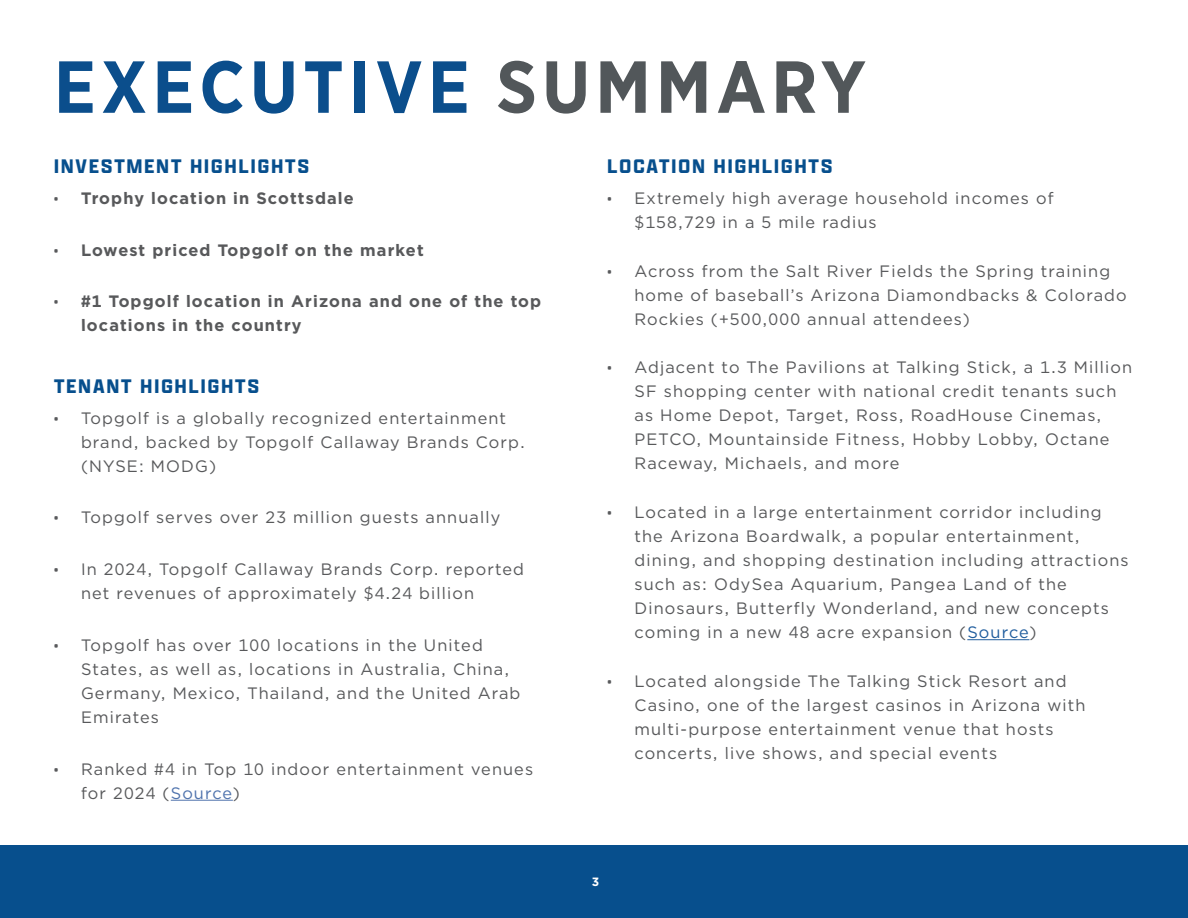
<style>
.page{position:relative;width:1188px;height:918px;background:#fff}
.page>*{position:absolute;margin:0;border:0;box-sizing:border-box;transform-origin:0 0}
.t1{font:700 73.5px "Gotham Narrow";letter-spacing:.07em;color:#0b4e8c}
.t2{font:700 21px "Apotek";letter-spacing:.1em;color:#074f8d}
.t3{font:16.5px/24px "Gotham";color:#58595b}
.t4{font:700 16.5px/24px "Gotham";color:#58595b}
.t5{font:700 12px "Gotham";color:#fff}
.s1{color:#52575a}
.s2{font-family:"Apotek"}
.s3{color:#4f73ad}
.s4{color:#215e9e}
</style>
<div class="page">
<hr style="left:171px;top:800px;width:62px;height:1px;background:#4f73ad">
<hr style="left:967px;top:639px;width:62px;height:1px;background:#215e9e">
<div style="left:0;top:845px;width:1188px;height:73px;background:#074f8d"></div>
<h1 class="t1" style="left:54px;top:40px;width:814px">EXECUTIVE <span class="s1">SUMMARY</span></h1>
<p class="t2" style="left:54px;top:153px;width:256px">INVESTMENT HIGHLIGHTS</p>
<p class="t4" style="left:54px;top:186px;width:302px"><span class="s2">•</span> Trophy location in Scottsdale</p>
<p class="t4" style="left:54px;top:238px;width:372px"><span class="s2">•</span> Lowest priced Topgolf on the market</p>
<p class="t4" style="left:81px;top:289px;width:462px;text-indent:-27px"><span class="s2">•</span> #1 Topgolf location in Arizona and one of the top locations in the country</p>
<p class="t2" style="left:54px;top:373px;width:207px">TENANT HIGHLIGHTS</p>
<p class="t3" style="left:81px;top:405px;width:446px;text-indent:-27px"><span class="s2">•</span> Topgolf is a globally recognized entertainment brand, backed by Topgolf Callaway Brands Corp. (NYSE: MODG)</p>
<p class="t3" style="left:54px;top:505px;width:448px"><span class="s2">•</span> Topgolf serves over 23 million guests annually</p>
<p class="t3" style="left:81px;top:557px;width:445px;text-indent:-27px"><span class="s2">•</span> In 2024, Topgolf Callaway Brands Corp. reported net revenues of approximately $4.24 billion</p>
<p class="t3" style="left:81px;top:633px;width:441px;text-indent:-27px"><span class="s2">•</span> Topgolf has over 100 locations in the United States, as well as, locations in Australia, China, Germany, Mexico, Thailand, and the United Arab Emirates</p>
<p class="t3" style="left:81px;top:756px;width:454px;text-indent:-27px"><span class="s2">•</span> Ranked #4 in Top 10 indoor entertainment venues for 2024 (<span class="s3">Source</span>)</p>
<p class="t2" style="left:608px;top:153px;width:226px">LOCATION HIGHLIGHTS</p>
<p class="t3" style="left:635px;top:186px;width:421px;text-indent:-27px"><span class="s2">•</span> Extremely high average household incomes of $158,729 in a 5 mile radius</p>
<p class="t3" style="left:635px;top:258px;width:494px;text-indent:-27px"><span class="s2">•</span> Across from the Salt River Fields the Spring training home of baseball’s Arizona Diamondbacks &amp; Colorado<br>Rockies (+500,000 annual attendees)</p>
<p class="t3" style="left:635px;top:355px;width:500px;text-indent:-27px"><span class="s2">•</span> Adjacent to The Pavilions at Talking Stick, a 1.3 Million SF shopping center with national credit tenants such as Home Depot, Target, Ross, RoadHouse Cinemas, PETCO, Mountainside Fitness, Hobby Lobby, Octane Raceway, Michaels, and more</p>
<p class="t3" style="left:635px;top:500px;width:496px;text-indent:-27px"><span class="s2">•</span> Located in a large entertainment corridor including the Arizona Boardwalk, a popular entertainment, dining, and shopping destination including attractions such as: OdySea Aquarium, Pangea Land of the Dinosaurs, Butterfly Wonderland, and new concepts coming in a new 48 acre expansion (<span class="s4">Source</span>)</p>
<p class="t3" style="left:635px;top:669px;width:453px;text-indent:-27px"><span class="s2">•</span> Located alongside The Talking Stick Resort and Casino, one of the largest casinos in Arizona with multi-purpose entertainment venue that hosts concerts, live shows, and special events</p>
<p class="t5" style="left:592px;top:874px;width:9px">3</p>
</div>
